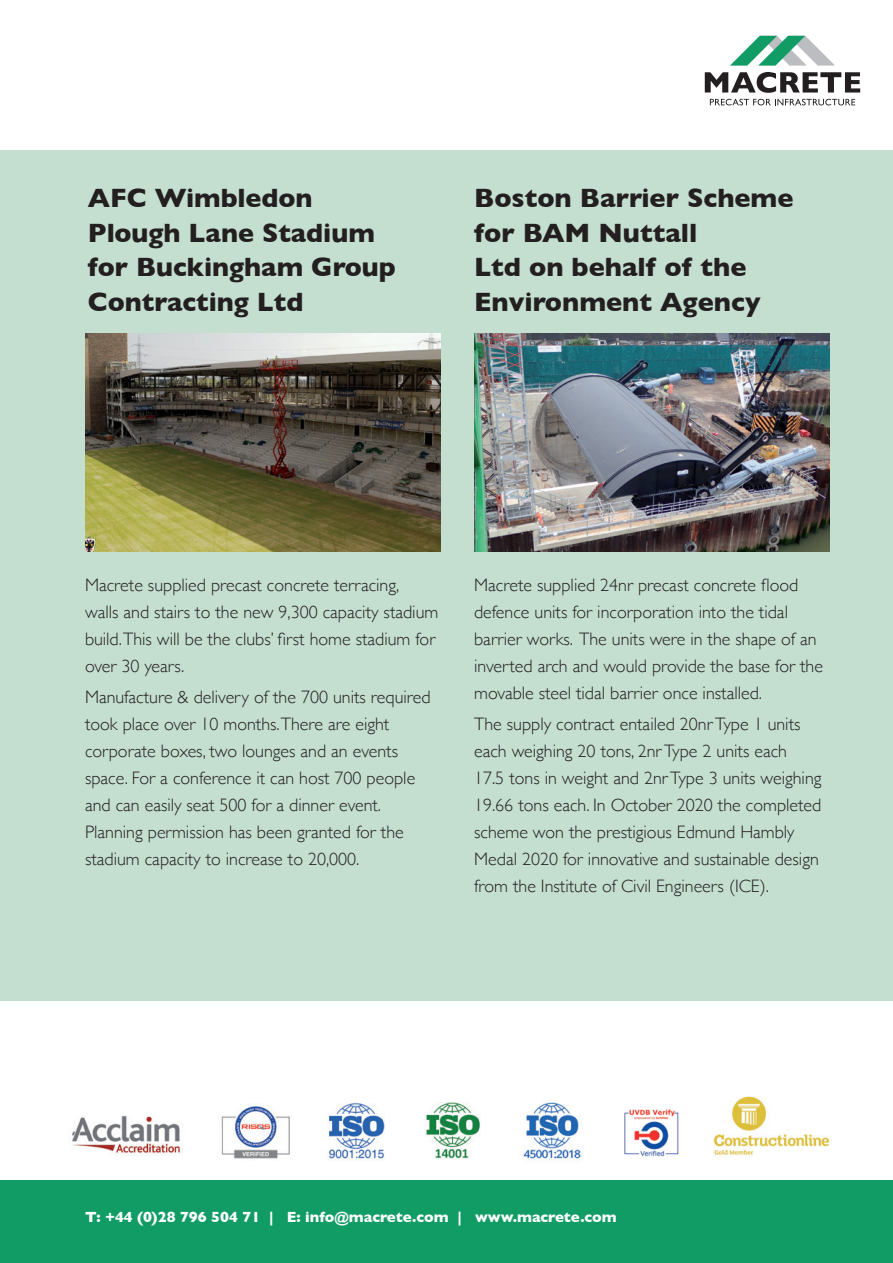
<style>
.page{position:relative;width:893px;height:1263px;background:#fff}
.page>*{position:absolute;margin:0;border:0;box-sizing:border-box;transform-origin:0 0}
.t1{font:700 27px/34.5px "Gill Sans";color:#231f20}
.t2{font:300 18px/27px "Gill Sans";color:#231f20}
.t3{font:700 15px "Gill Sans";color:#fff}
</style>
<div class="page">
<div style="left:0;top:1180px;width:893px;height:83px;background:#119c65"></div>
<svg style="left:705px;top:72px;width:155px;height:21px"></svg>
<svg style="left:730px;top:36px;width:105px;height:30px"></svg>
<svg style="left:710px;top:99px;width:145px;height:6px"></svg>
<img style="left:72px;top:1115px;width:109px;height:41px">
<img style="left:713px;top:1096px;width:116px;height:59px">
<img style="left:624px;top:1109px;width:55px;height:48px">
<img style="left:221px;top:1106px;width:69px;height:53px">
<img style="left:523px;top:1102px;width:58px;height:57px">
<img style="left:426px;top:1103px;width:54px;height:56px">
<img style="left:329px;top:1102px;width:56px;height:58px">
<div style="left:0;top:150px;width:893px;height:850px;background:#c4decf"></div>
<img style="left:86px;top:334px;width:354px;height:217px">
<img style="left:474px;top:333px;width:355px;height:219px">
<p class="t1" style="left:88px;top:180px;width:309px">AFC Wimbledon<br>Plough Lane Stadium for Buckingham Group<br>Contracting Ltd</p>
<p class="t1" style="left:474px;top:180px;width:321px">Boston Barrier Scheme for BAM Nuttall<br>Ltd on behalf of the<br>Environment Agency</p>
<p class="t2" style="left:85px;top:571px;width:355px">Macrete supplied precast concrete terracing,<br>walls and stairs to the new 9,300 capacity stadium build.This will be the clubs’ first home stadium for over 30 years.</p>
<p class="t2" style="left:85px;top:683px;width:347px">Manufacture &amp; delivery of the 700 units required took place over 10 months.There are eight corporate boxes, two lounges and an events space. For a conference it can host 700 people and can easily seat 500 for a dinner event.<br>Planning permission has been granted for the stadium capacity to increase to 20,000.</p>
<p class="t2" style="left:474px;top:570px;width:350px">Macrete supplied 24nr precast concrete flood defence units for incorporation into the tidal barrier works. The units were in the shape of an inverted arch and would provide the base for the movable steel tidal barrier once installed.</p>
<p class="t2" style="left:474px;top:710px;width:349px">The supply contract entailed 20nr Type 1 units each weighing 20 tons, 2nr Type 2 units each 17.5 tons in weight and 2nr Type 3 units weighing 19.66 tons each. In October 2020 the completed scheme won the prestigious Edmund Hambly Medal 2020 for innovative and sustainable design from the Institute of Civil Engineers (ICE).</p>
<p class="t3" style="left:85px;top:1205px;width:533px">T: +44 (0)28 796 504 71 | E: info@macrete.com | www.macrete.com</p>
</div>
